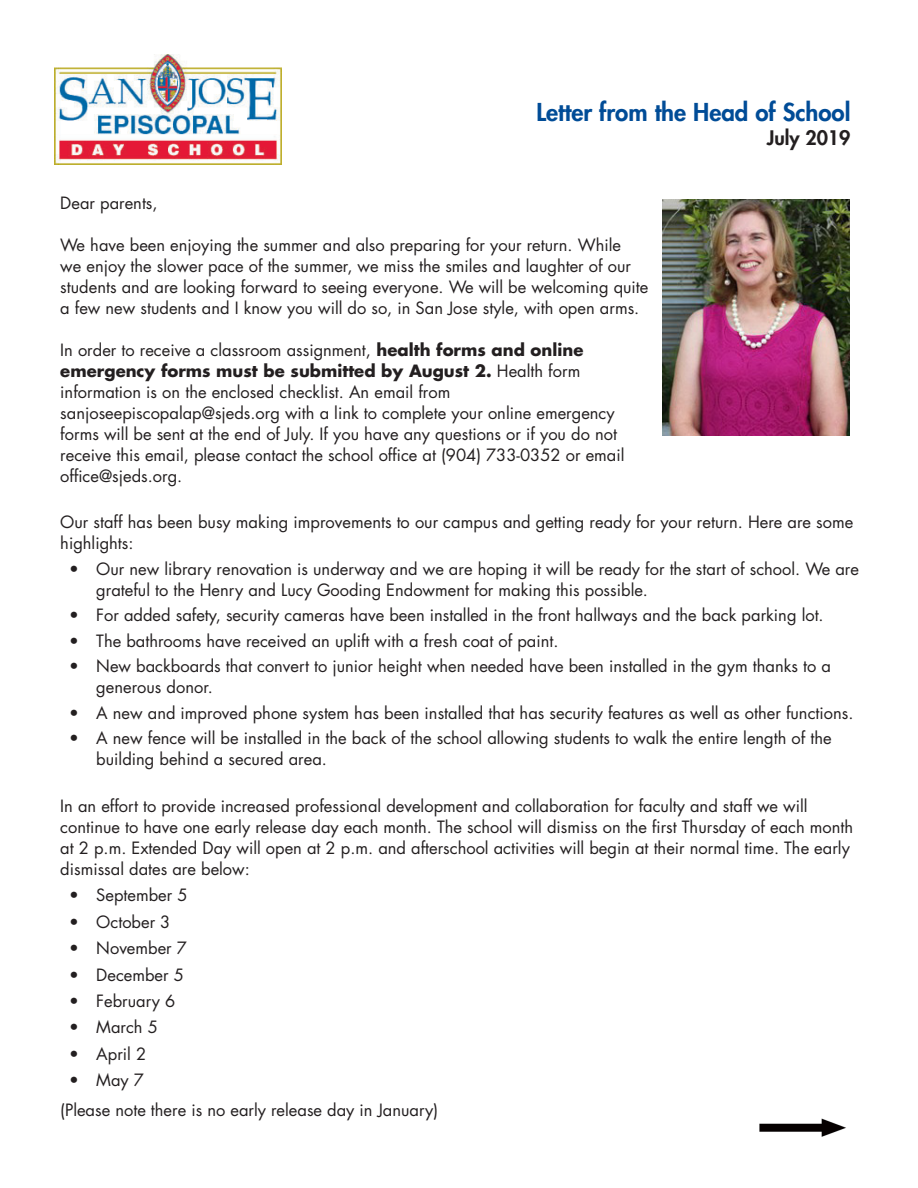
<style>
.page{position:relative;width:918px;height:1188px;background:#fff}
.page>*{position:absolute;margin:0;border:0;box-sizing:border-box;transform-origin:0 0}
.t1{font:800 24px "Futura Std";color:#004c97}
.t2{font:800 19.5px "Futura Std";color:#231f20}
.t3{font:16.5px/21px "Futura Std";color:#231f20}
.s1{font-weight:700}
</style>
<div class="page">
<img style="left:54px;top:55px;width:227px;height:110px">
<img style="left:662px;top:199px;width:187px;height:236px">
<img style="left:759px;top:1118px;width:87px;height:19px">
<p class="t1" style="left:537px;top:97px;width:315px">Letter from the Head of School</p>
<p class="t2" style="left:767px;top:126px;width:85px">July 2019</p>
<p class="t3" style="left:60px;top:193px;width:99px">Dear parents,</p>
<p class="t3" style="left:60px;top:235px;width:590px">We have been enjoying the summer and also preparing for your return. While<br>we enjoy the slower pace of the summer, we miss the smiles and laughter of our students and are looking forward to seeing everyone. We will be welcoming quite a few new students and I know you will do so, in San Jose style, with open arms.</p>
<p class="t3" style="left:60px;top:340px;width:566px">In order to receive a classroom assignment, <span class="s1">health forms and online emergency forms must be submitted by August 2.</span> Health form information is on the enclosed checklist. An email from sanjoseepiscopalap@sjeds.org with a link to complete your online emergency forms will be sent at the end of July. If you have any questions or if you do not receive this email, please contact the school office at (904) 733-0352 or email office@sjeds.org.</p>
<p class="t3" style="left:60px;top:512px;width:795px">Our staff has been busy making improvements to our campus and getting ready for your return. Here are some highlights:</p>
<p class="t3" style="left:96px;top:559px;width:764px;text-indent:-27px">• Our new library renovation is underway and we are hoping it will be ready for the start of school. We are grateful to the Henry and Lucy Gooding Endowment for making this possible.</p>
<p class="t3" style="left:69px;top:605px;width:756px">• For added safety, security cameras have been installed in the front hallways and the back parking lot.</p>
<p class="t3" style="left:69px;top:631px;width:491px">• The bathrooms have received an uplift with a fresh coat of paint.</p>
<p class="t3" style="left:96px;top:656px;width:736px;text-indent:-27px">• New backboards that convert to junior height when needed have been installed in the gym thanks to a generous donor.</p>
<p class="t3" style="left:69px;top:703px;width:786px">• A new and improved phone system has been installed that has security features as well as other functions.</p>
<p class="t3" style="left:96px;top:728px;width:737px;text-indent:-27px">• A new fence will be installed in the back of the school allowing students to walk the entire length of the building behind a secured area.</p>
<p class="t3" style="left:60px;top:796px;width:794px">In an effort to provide increased professional development and collaboration for faculty and staff we will continue to have one early release day each month. The school will dismiss on the first Thursday of each month at 2 p.m. Extended Day will open at 2 p.m. and afterschool activities will begin at their normal time. The early dismissal dates are below:</p>
<p class="t3" style="left:69px;top:885px;width:120px">• September 5</p>
<p class="t3" style="left:69px;top:911px;width:103px">• October 3</p>
<p class="t3" style="left:69px;top:938px;width:119px">• November 7</p>
<p class="t3" style="left:69px;top:964px;width:116px">• December 5</p>
<p class="t3" style="left:69px;top:991px;width:108px">• February 6</p>
<p class="t3" style="left:69px;top:1017px;width:90px">• March 5</p>
<p class="t3" style="left:69px;top:1043px;width:78px">• April 2</p>
<p class="t3" style="left:69px;top:1070px;width:76px">• May 7</p>
<p class="t3" style="left:60px;top:1099px;width:379px">(Please note there is no early release day in January)</p>
</div>
